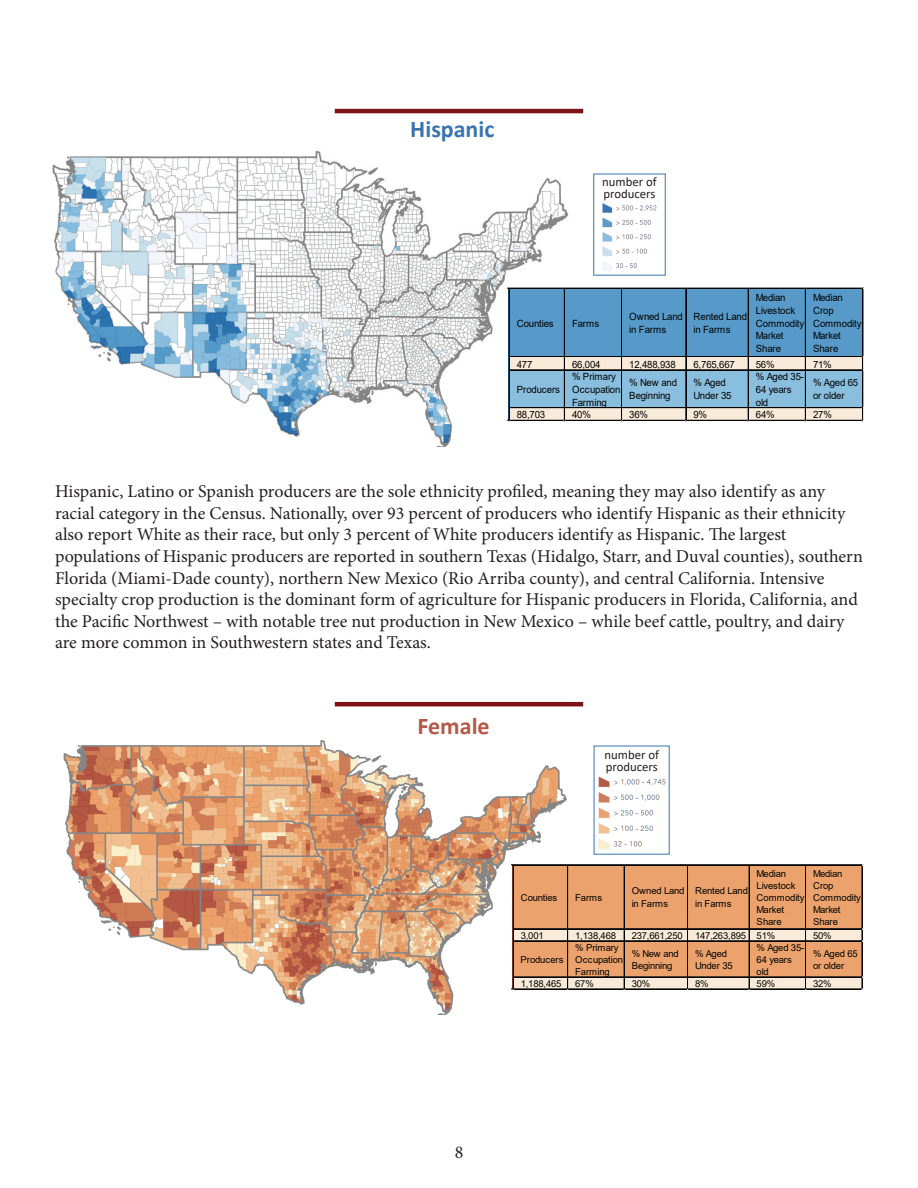
<style>
.page{position:relative;width:918px;height:1188px;background:#fff}
.page>*{position:absolute;margin:0;border:0;box-sizing:border-box;transform-origin:0 0}
.t1{font:700 24px "Calibri";color:#3974b0}
.t2{font:700 24px "Calibri";color:#b45947}
.t3{font:18px/21.6px "Minion Pro";color:#231f20}
.t4{font:12.75px/12px "Calibri";color:#231f20}
.t5{font:9.9px/12.6px "Arial";letter-spacing:-.02em;color:#040503}
.t6{font:9.45px/12px "Arial";letter-spacing:-.02em;color:#040503}
</style>
<div class="page">
<img style="left:53px;top:150px;width:541px;height:297px">
<hr style="left:508px;top:289px;width:2px;height:68px;background:#2f74b2">
<div style="left:509px;top:289px;width:354px;height:68px;background:#579aca"></div>
<svg style="left:508px;top:357px;width:1px;height:13px"></svg>
<div style="left:509px;top:357px;width:354px;height:13px;background:#f9ebd9"></div>
<hr style="left:508px;top:370px;width:2px;height:38px;background:#2f74b2">
<div style="left:509px;top:370px;width:354px;height:38px;background:#89bedf"></div>
<div style="left:509px;top:408px;width:354px;height:13px;background:#f9ebd9"></div>
<hr style="left:508px;top:288px;width:355px;height:1px;background:#040503">
<hr style="left:510px;top:356px;width:353px;height:1px;background:#040503">
<hr style="left:510px;top:357px;width:353px;height:1px;background:#040503">
<hr style="left:510px;top:370px;width:353px;height:1px;background:#040503">
<hr style="left:510px;top:407px;width:353px;height:1px;background:#040503">
<hr style="left:510px;top:408px;width:353px;height:1px;background:#040503">
<hr style="left:509px;top:289px;width:1px;height:132px;background:#040503">
<hr style="left:564px;top:289px;width:1px;height:132px;background:#040503">
<hr style="left:621px;top:289px;width:1px;height:132px;background:#040503">
<hr style="left:622px;top:289px;width:1px;height:132px;background:#040503">
<hr style="left:686px;top:289px;width:1px;height:132px;background:#040503">
<hr style="left:748px;top:289px;width:1px;height:132px;background:#040503">
<hr style="left:805px;top:289px;width:1px;height:132px;background:#040503">
<hr style="left:508px;top:420px;width:355px;height:1px;background:#040503">
<hr style="left:862px;top:289px;width:1px;height:132px;background:#040503">
<hr style="left:863px;top:289px;width:1px;height:132px;background:#040503">
<svg style="left:508px;top:408px;width:2px;height:14px"></svg>
<img style="left:602px;top:203px;width:55px;height:68px">
<hr style="left:335px;top:109px;width:248px;height:4px;background:#7e1317">
<img style="left:63px;top:740px;width:504px;height:274px">
<hr style="left:512px;top:865px;width:2px;height:64px;background:#b55947">
<div style="left:513px;top:865px;width:350px;height:64px;background:#eca26c"></div>
<svg style="left:512px;top:929px;width:1px;height:12px"></svg>
<div style="left:513px;top:929px;width:350px;height:12px;background:#f9ebd9"></div>
<hr style="left:512px;top:941px;width:2px;height:36px;background:#b55947">
<div style="left:513px;top:941px;width:350px;height:36px;background:#eca26c"></div>
<div style="left:513px;top:977px;width:350px;height:13px;background:#f9ebd9"></div>
<hr style="left:512px;top:864px;width:351px;height:1px;background:#040503">
<hr style="left:512px;top:865px;width:351px;height:1px;background:#040503">
<hr style="left:514px;top:928px;width:349px;height:1px;background:#040503">
<hr style="left:514px;top:929px;width:349px;height:1px;background:#040503">
<hr style="left:514px;top:940px;width:349px;height:1px;background:#040503">
<hr style="left:514px;top:941px;width:349px;height:1px;background:#040503">
<hr style="left:514px;top:977px;width:349px;height:1px;background:#040503">
<hr style="left:513px;top:865px;width:1px;height:125px;background:#040503">
<hr style="left:567px;top:865px;width:1px;height:125px;background:#040503">
<hr style="left:568px;top:865px;width:1px;height:125px;background:#040503">
<hr style="left:624px;top:865px;width:1px;height:125px;background:#040503">
<hr style="left:687px;top:865px;width:1px;height:125px;background:#040503">
<hr style="left:688px;top:865px;width:1px;height:125px;background:#040503">
<hr style="left:749px;top:865px;width:1px;height:125px;background:#040503">
<hr style="left:805px;top:865px;width:1px;height:125px;background:#040503">
<hr style="left:806px;top:865px;width:1px;height:125px;background:#040503">
<hr style="left:512px;top:989px;width:351px;height:1px;background:#040503">
<hr style="left:862px;top:865px;width:1px;height:125px;background:#040503">
<svg style="left:512px;top:977px;width:2px;height:14px"></svg>
<img style="left:598px;top:776px;width:68px;height:73px">
<hr style="left:335px;top:702px;width:248px;height:4px;background:#7e1317">
<p class="t1" style="left:410px;top:112px;width:86px">Hispanic</p>
<p class="t4" style="left:602px;top:176px;width:56px">number of producers</p>
<p class="t5" style="left:517px;top:317px;width:38px">Counties</p>
<p class="t5" style="left:572px;top:317px;width:29px">Farms</p>
<p class="t5" style="left:629px;top:310px;width:55px">Owned Land in Farms</p>
<p class="t5" style="left:693px;top:310px;width:55px">Rented Land in Farms</p>
<p class="t5" style="left:756px;top:292px;width:50px">Median<br>Livestock<br>Commodity<br>Market<br>Share</p>
<p class="t5" style="left:813px;top:292px;width:50px">Median<br>Crop<br>Commodity<br>Market<br>Share</p>
<p class="t5" style="left:517px;top:358px;width:17px">477</p>
<p class="t5" style="left:572px;top:358px;width:30px">66,004</p>
<p class="t5" style="left:629px;top:358px;width:48px">12,488,938</p>
<p class="t5" style="left:693px;top:358px;width:43px">6,765,667</p>
<p class="t5" style="left:756px;top:358px;width:20px">56%</p>
<p class="t5" style="left:813px;top:358px;width:20px">71%</p>
<p class="t5" style="left:517px;top:383px;width:45px">Producers</p>
<p class="t5" style="left:572px;top:371px;width:50px">% Primary<br>Occupation<br>Farming</p>
<p class="t5" style="left:629px;top:377px;width:49px">% New and<br>Beginning</p>
<p class="t5" style="left:693px;top:377px;width:40px">% Aged<br>Under 35</p>
<p class="t5" style="left:756px;top:371px;width:50px">% Aged 35-<br>64 years old</p>
<p class="t5" style="left:813px;top:377px;width:47px">% Aged 65 or older</p>
<p class="t5" style="left:517px;top:408px;width:30px">88,703</p>
<p class="t5" style="left:572px;top:408px;width:20px">40%</p>
<p class="t5" style="left:629px;top:408px;width:20px">36%</p>
<p class="t5" style="left:694px;top:408px;width:15px">9%</p>
<p class="t5" style="left:756px;top:408px;width:20px">64%</p>
<p class="t5" style="left:813px;top:408px;width:20px">27%</p>
<p class="t3" style="left:55px;top:481px;width:809px">Hispanic, Latino or Spanish producers are the sole ethnicity profiled, meaning they may also identify as any racial category in the Census. Nationally, over 93 percent of producers who identify Hispanic as their ethnicity also report White as their race, but only 3 percent of White producers identify as Hispanic. The largest populations of Hispanic producers are reported in southern Texas (Hidalgo, Starr, and Duval counties), southern Florida (Miami-Dade county), northern New Mexico (Rio Arriba county), and central California. Intensive specialty crop production is the dominant form of agriculture for Hispanic producers in Florida, California, and the Pacific Northwest – with notable tree nut production in New Mexico – while beef cattle, poultry, and dairy are more common in Southwestern states and Texas.</p>
<p class="t2" style="left:418px;top:709px;width:74px">Female</p>
<p class="t4" style="left:605px;top:748px;width:56px">number of producers</p>
<p class="t6" style="left:521px;top:891px;width:38px">Counties</p>
<p class="t6" style="left:575px;top:891px;width:28px">Farms</p>
<p class="t6" style="left:632px;top:885px;width:54px">Owned Land in Farms</p>
<p class="t6" style="left:695px;top:885px;width:54px">Rented Land in Farms</p>
<p class="t6" style="left:757px;top:867px;width:49px">Median<br>Livestock<br>Commodity<br>Market<br>Share</p>
<p class="t6" style="left:813px;top:867px;width:49px">Median<br>Crop<br>Commodity<br>Market<br>Share</p>
<p class="t6" style="left:521px;top:929px;width:25px">3,001</p>
<p class="t6" style="left:575px;top:929px;width:42px">1,138,468</p>
<p class="t6" style="left:632px;top:929px;width:53px">237,661,250</p>
<p class="t6" style="left:695px;top:929px;width:82px">147,263,895 51%</p>
<p class="t6" style="left:813px;top:929px;width:20px">50%</p>
<p class="t6" style="left:521px;top:954px;width:44px">Producers</p>
<p class="t6" style="left:575px;top:941px;width:49px">% Primary<br>Occupation<br>Farming</p>
<p class="t6" style="left:632px;top:947px;width:49px">% New and<br>Beginning</p>
<p class="t6" style="left:695px;top:947px;width:39px">% Aged<br>Under 35</p>
<p class="t6" style="left:757px;top:941px;width:49px">% Aged 35-<br>64 years old</p>
<p class="t6" style="left:813px;top:947px;width:46px">% Aged 65 or older</p>
<p class="t6" style="left:521px;top:978px;width:42px">1,188,465</p>
<p class="t6" style="left:575px;top:978px;width:20px">67%</p>
<p class="t6" style="left:632px;top:978px;width:20px">30%</p>
<p class="t6" style="left:695px;top:978px;width:15px">8%</p>
<p class="t6" style="left:757px;top:978px;width:20px">59%</p>
<p class="t6" style="left:813px;top:978px;width:20px">32%</p>
<p class="t3" style="left:455px;top:1141px;width:10px">8</p>
</div>
